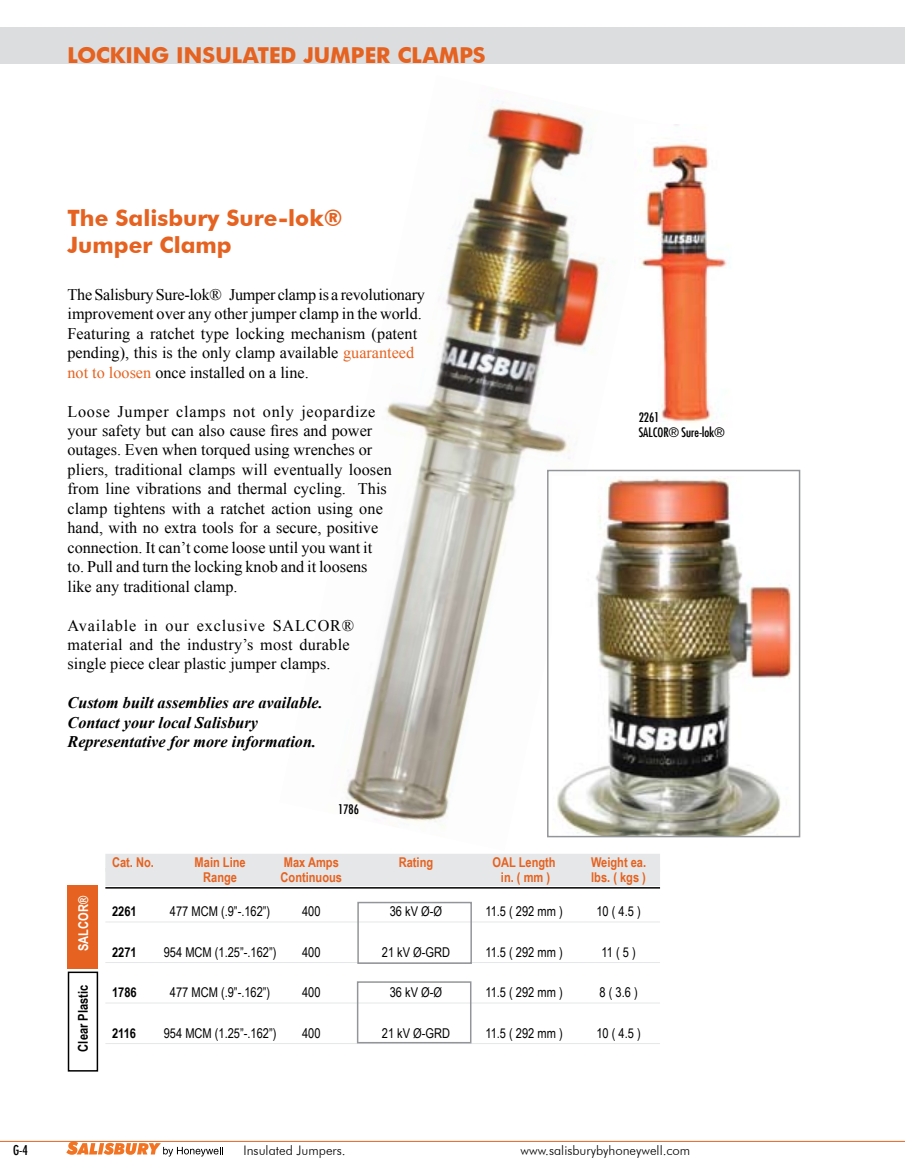
<style>
.page{position:relative;width:905px;height:1175px;background:#fff}
.page>*{position:absolute;margin:0;border:0;box-sizing:border-box;transform-origin:0 0}
.t1{font:700 22.5px/27px "Futura BT";color:#e56220}
.t2{font:700 21px "Futura";color:#e56220}
.t3{font:16.2px/19.5px "Times New Roman";color:#000}
.t4{font:16.2px/19.5px "Times New Roman";letter-spacing:.02em;color:#000}
.t5{font:italic 700 16.2px/19.5px "Times New Roman";color:#000}
.t6{font:13.5px "Arial Narrow";color:#000}
.t7{font:700 13.5px "Arial Narrow";color:#e56220}
.t8{font:700 13.5px "Arial Narrow";color:#000}
.t9{font:700 13.5px "Arial Narrow";color:#fff}
.t10{font:300 13.2px "Futura BT";color:#000}
.t11{font:condensed 13.2px "Futura";color:#000}
.t12{font:condensed 12.75px/15.3px "Futura";color:#000}
.s1{color:#e56220}
</style>
<div class="page">
<svg style="left:66px;top:1142px;width:157px;height:14px"></svg>
<hr style="left:0;top:1141px;width:904px;height:1px;background:#e56220">
<div style="left:0;top:27px;width:904px;height:36px;background:#dcddde"></div>
<div style="left:105px;top:853px;width:555px;height:18px;background:#e6e7e8"></div>
<div style="left:105px;top:868px;width:555px;height:18px;background:#e6e7e8"></div>
<hr style="left:105px;top:887px;width:555px;height:1px;background:#000">
<hr style="left:105px;top:921px;width:555px;height:1px;background:#e6e7e8">
<hr style="left:105px;top:962px;width:555px;height:1px;background:#e6e7e8">
<hr style="left:105px;top:1002px;width:555px;height:1px;background:#e6e7e8">
<hr style="left:105px;top:1043px;width:555px;height:1px;background:#e6e7e8">
<div style="left:357px;top:981px;width:114px;height:62px;border:2px solid #939598"></div>
<div style="left:357px;top:901px;width:115px;height:63px;border:2px solid #939598"></div>
<img style="left:346px;top:100px;width:316px;height:738px">
<img style="left:552px;top:477px;width:240px;height:357px">
<div style="left:547px;top:470px;width:253px;height:367px;border:2px solid #939598"></div>
<div style="left:68px;top:886px;width:30px;height:83px;background:#e56220"></div>
<div style="left:68px;top:971px;width:30px;height:100px;border:2px solid #000"></div>
<img style="left:634px;top:125px;width:97px;height:302px">
<p class="t2" style="left:68px;top:41px;width:420px">LOCKING INSULATED JUMPER CLAMPS</p>
<h1 class="t1" style="left:68px;top:205px;width:276px">The Salisbury Sure-lok®<br>Jumper Clamp</h1>
<p class="t3" style="left:68px;top:284px;width:359px">The Salisbury Sure-lok® Jumper clamp is a revolutionary improvement over any other jumper clamp in the world.<br>Featuring a ratchet type locking mechanism (patent pending), this is the only clamp available <span class="s1">guaranteed not to loosen</span> once installed on a line.</p>
<p class="t3" style="left:68px;top:401px;width:326px">Loose Jumper clamps not only jeopardize your safety but can also cause fires and power outages. Even when torqued using wrenches or pliers, traditional clamps will eventually loosen from line vibrations and thermal cycling. This clamp tightens with a ratchet action using one hand, with no extra tools for a secure, positive connection. It can’t come loose until you want it to. Pull and turn the locking knob and it loosens like any traditional clamp.</p>
<p class="t4" style="left:68px;top:615px;width:288px">Available in our exclusive SALCOR® material and the industry’s most durable single piece clear plastic jumper clamps.</p>
<p class="t5" style="left:68px;top:692px;width:257px">Custom built assemblies are available.<br>Contact your local Salisbury<br>Representative for more information.</p>
<p class="t12" style="left:338px;top:801px;width:22px">1786</p>
<p class="t12" style="left:638px;top:409px;width:87px">2261<br>SALCOR® Sure-lok®</p>
<p class="t9" style="left:73px;top:951px;width:56px;rotate:-90deg">SALCOR®</p>
<p class="t8" style="left:73px;top:1051px;width:68px;rotate:-90deg">Clear Plastic</p>
<p class="t7" style="left:112px;top:852px;width:43px">Cat. No.</p>
<p class="t7" style="left:195px;top:852px;width:53px">Main Line</p>
<p class="t7" style="left:284px;top:852px;width:56px">Max Amps</p>
<p class="t7" style="left:399px;top:852px;width:36px">Rating</p>
<p class="t7" style="left:492px;top:852px;width:65px">OAL Length</p>
<p class="t7" style="left:591px;top:852px;width:57px">Weight ea.</p>
<p class="t7" style="left:203px;top:866px;width:35px">Range</p>
<p class="t7" style="left:280px;top:866px;width:63px">Continuous</p>
<p class="t7" style="left:501px;top:866px;width:51px">in. ( mm )</p>
<p class="t7" style="left:591px;top:866px;width:56px">lbs. ( kgs )</p>
<p class="t8" style="left:112px;top:901px;width:26px">2261</p>
<p class="t6" style="left:170px;top:901px;width:102px">477 MCM (.9”-.162”)</p>
<p class="t6" style="left:302px;top:901px;width:20px">400</p>
<p class="t6" style="left:390px;top:901px;width:54px">36 kV Ø-Ø</p>
<p class="t6" style="left:485px;top:901px;width:79px">11.5 ( 292 mm )</p>
<p class="t6" style="left:596px;top:901px;width:46px">10 ( 4.5 )</p>
<p class="t8" style="left:112px;top:941px;width:26px">2271</p>
<p class="t6" style="left:164px;top:942px;width:114px">954 MCM (1.25”-.162”)</p>
<p class="t6" style="left:302px;top:942px;width:20px">400</p>
<p class="t6" style="left:382px;top:942px;width:70px">21 kV Ø-GRD</p>
<p class="t6" style="left:485px;top:942px;width:79px">11.5 ( 292 mm )</p>
<p class="t6" style="left:601px;top:942px;width:36px">11 ( 5 )</p>
<p class="t8" style="left:112px;top:982px;width:26px">1786</p>
<p class="t6" style="left:170px;top:982px;width:102px">477 MCM (.9”-.162”)</p>
<p class="t6" style="left:302px;top:982px;width:20px">400</p>
<p class="t6" style="left:390px;top:982px;width:54px">36 kV Ø-Ø</p>
<p class="t6" style="left:485px;top:982px;width:79px">11.5 ( 292 mm )</p>
<p class="t6" style="left:599px;top:982px;width:40px">8 ( 3.6 )</p>
<p class="t8" style="left:112px;top:1022px;width:26px">2116</p>
<p class="t6" style="left:164px;top:1023px;width:114px">954 MCM (1.25”-.162”)</p>
<p class="t6" style="left:302px;top:1023px;width:20px">400</p>
<p class="t6" style="left:382px;top:1023px;width:70px">21 kV Ø-GRD</p>
<p class="t6" style="left:485px;top:1023px;width:79px">11.5 ( 292 mm )</p>
<p class="t6" style="left:596px;top:1023px;width:46px">10 ( 4.5 )</p>
<p class="t11" style="left:13px;top:1141px;width:16px">G-4</p>
<p class="t10" style="left:243px;top:1141px;width:104px">Insulated Jumpers.</p>
<p class="t10" style="left:520px;top:1141px;width:171px">www.salisburybyhoneywell.com</p>
</div>
